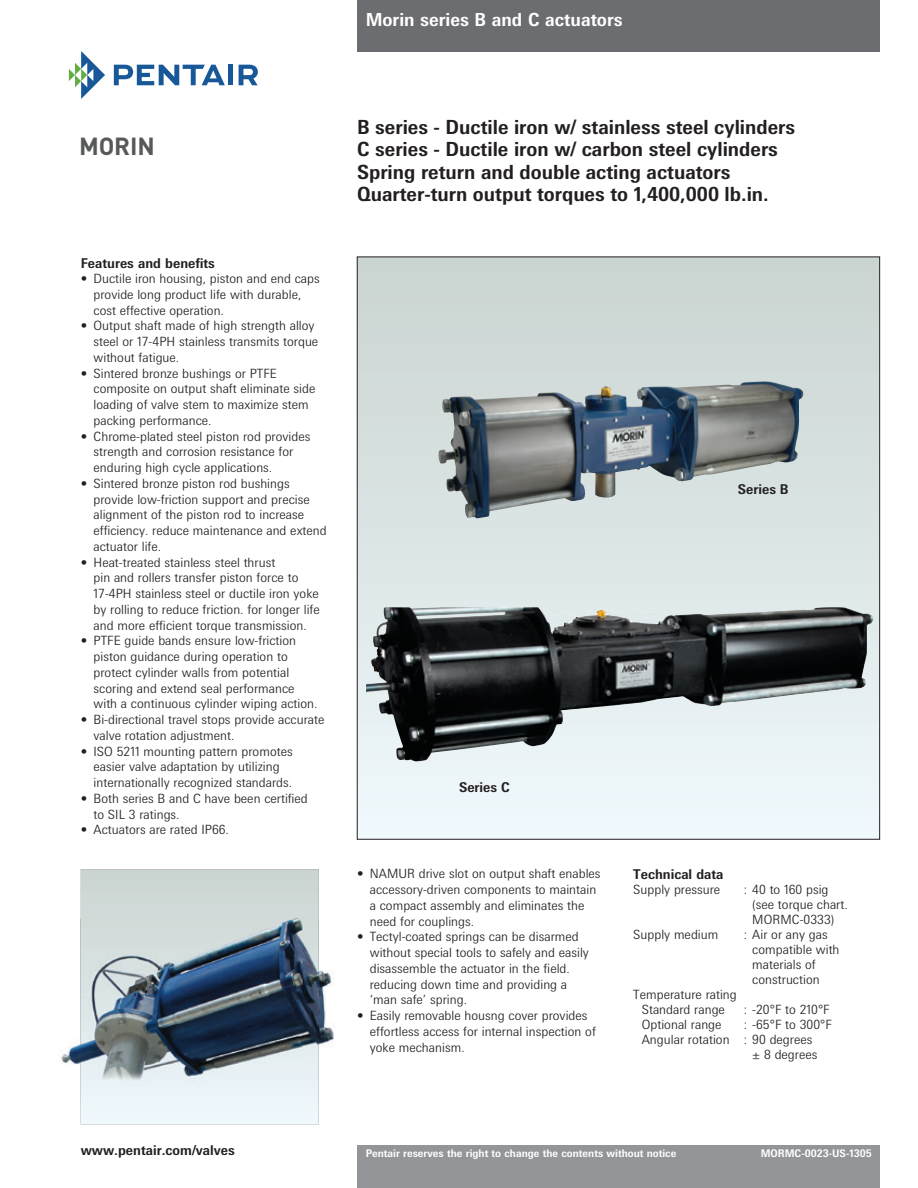
<style>
.page{position:relative;width:918px;height:1188px;background:#fff}
.page>*{position:absolute;margin:0;border:0;box-sizing:border-box;transform-origin:0 0}
.t1{font:700 24.45px "DIN Pro";letter-spacing:-.005em;color:#57585a}
.t2{font:700 19.5px/22.5px "Messe Univers";color:#231f20}
.t3{font:700 18px "Messe Univers";color:#fff}
.t4{font:700 13.5px "Messe Univers";color:#231f20}
.t5{font:300 12.75px/15.8px "Messe Univers";color:#231f20}
.t6{font:700 10.5px "Messe Univers";color:#fff}
</style>
<div class="page">
<div style="left:357px;top:0;width:523px;height:52px;background:#6c6d70"></div>
<div style="left:357px;top:1145px;width:523px;height:43px;background:#939598"></div>
<svg style="left:359px;top:259px;width:519px;height:578px;background:#ced7d8"></svg>
<svg style="left:81px;top:869px;width:238px;height:255px;background:#d6dfde"></svg>
<img style="left:61px;top:919px;width:274px;height:187px">
<img style="left:81px;top:919px;width:238px;height:187px">
<img style="left:442px;top:382px;width:303px;height:70px">
<img style="left:366px;top:607px;width:457px;height:154px">
<svg style="left:69px;top:51px;width:36px;height:48px"></svg>
<svg style="left:114px;top:65px;width:111px;height:20px"></svg>
<div style="left:228px;top:65px;width:5px;height:20px;background:#185898"></div>
<svg style="left:239px;top:65px;width:19px;height:20px"></svg>
<h3 class="t3" style="left:366px;top:8px;width:259px">Morin series B and C actuators</h3>
<h1 class="t1" style="left:79px;top:126px;width:77px">MORIN</h1>
<p class="t4" style="left:81px;top:254px;width:136px">Features and benefits</p>
<p class="t5" style="left:94px;top:271px;width:228px;text-indent:-13px">• Ductile iron housing, piston and end caps provide long product life with durable, cost effective operation.</p>
<p class="t5" style="left:94px;top:318px;width:226px;text-indent:-13px">• Output shaft made of high strength alloy steel or 17-4PH stainless transmits torque without fatigue.</p>
<p class="t5" style="left:94px;top:365px;width:223px;text-indent:-13px">• Sintered bronze bushings or PTFE composite on output shaft eliminate side loading of valve stem to maximize stem packing performance.</p>
<p class="t5" style="left:94px;top:428px;width:219px;text-indent:-13px">• Chrome-plated steel piston rod provides strength and corrosion resistance for enduring high cycle applications.</p>
<p class="t5" style="left:94px;top:475px;width:235px;text-indent:-13px">• Sintered bronze piston rod bushings provide low-friction support and precise alignment of the piston rod to increase efficiency. reduce maintenance and extend actuator life.</p>
<p class="t5" style="left:94px;top:554px;width:228px;text-indent:-13px">• Heat-treated stainless steel thrust<br>pin and rollers transfer piston force to 17-4PH stainless steel or ductile iron yoke by rolling to reduce friction. for longer life and more efficient torque transmission.</p>
<p class="t5" style="left:94px;top:633px;width:226px;text-indent:-13px">• PTFE guide bands ensure low-friction piston guidance during operation to protect cylinder walls from potential scoring and extend seal performance with a continuous cylinder wiping action.</p>
<p class="t5" style="left:94px;top:712px;width:233px;text-indent:-13px">• Bi-directional travel stops provide accurate valve rotation adjustment.</p>
<p class="t5" style="left:94px;top:743px;width:201px;text-indent:-13px">• ISO 5211 mounting pattern promotes easier valve adaptation by utilizing internationally recognized standards.</p>
<p class="t5" style="left:94px;top:790px;width:216px;text-indent:-13px">• Both series B and C have been certified to SIL 3 ratings.</p>
<p class="t5" style="left:81px;top:822px;width:150px">• Actuators are rated IP66.</p>
<h2 class="t2" style="left:357px;top:115px;width:440px">B series - Ductile iron w/ stainless steel cylinders C series - Ductile iron w/ carbon steel cylinders Spring return and double acting actuators Quarter-turn output torques to 1,400,000 lb.in.</h2>
<p class="t4" style="left:738px;top:481px;width:52px">Series B</p>
<p class="t4" style="left:459px;top:779px;width:52px">Series C</p>
<p class="t5" style="left:370px;top:866px;width:232px;text-indent:-13px">• NAMUR drive slot on output shaft enables accessory-driven components to maintain a compact assembly and eliminates the need for couplings.</p>
<p class="t5" style="left:370px;top:929px;width:221px;text-indent:-13px">• Tectyl-coated springs can be disarmed without special tools to safely and easily disassemble the actuator in the field. reducing down time and providing a ‘man safe’ spring.</p>
<p class="t5" style="left:370px;top:1007px;width:228px;text-indent:-13px">• Easily removable housng cover provides effortless access for internal inspection of yoke mechanism.</p>
<p class="t4" style="left:633px;top:866px;width:92px">Technical data</p>
<p class="t5" style="left:633px;top:881px;width:89px">Supply pressure</p>
<p class="t5" style="left:752px;top:882px;width:97px;line-height:15px;text-indent:-9px">: 40 to 160 psig (see torque chart.<br>MORMC-0333)</p>
<p class="t5" style="left:633px;top:926px;width:87px">Supply medium</p>
<p class="t5" style="left:752px;top:927px;width:89px;line-height:15px;text-indent:-9px">: Air or any gas compatible with materials of construction</p>
<p class="t5" style="left:633px;top:987px;width:105px;line-height:15px;text-align:center">Temperature rating<br>Standard range</p>
<p class="t5" style="left:744px;top:1001px;width:87px">: -20°F to 210°F</p>
<p class="t5" style="left:642px;top:1016px;width:81px">Optional range</p>
<p class="t5" style="left:744px;top:1016px;width:90px">: -65°F to 300°F</p>
<p class="t5" style="left:642px;top:1031px;width:172px">Angular rotation : 90 degrees</p>
<p class="t5" style="left:752px;top:1046px;width:67px">± 8 degrees</p>
<p class="t4" style="left:81px;top:1142px;width:156px">www.pentair.com/valves</p>
<p class="t6" style="left:366px;top:1147px;width:312px">Pentair reserves the right to change the contents without notice</p>
<p class="t6" style="left:761px;top:1147px;width:112px">MORMC-0023-US-1305</p>
</div>
